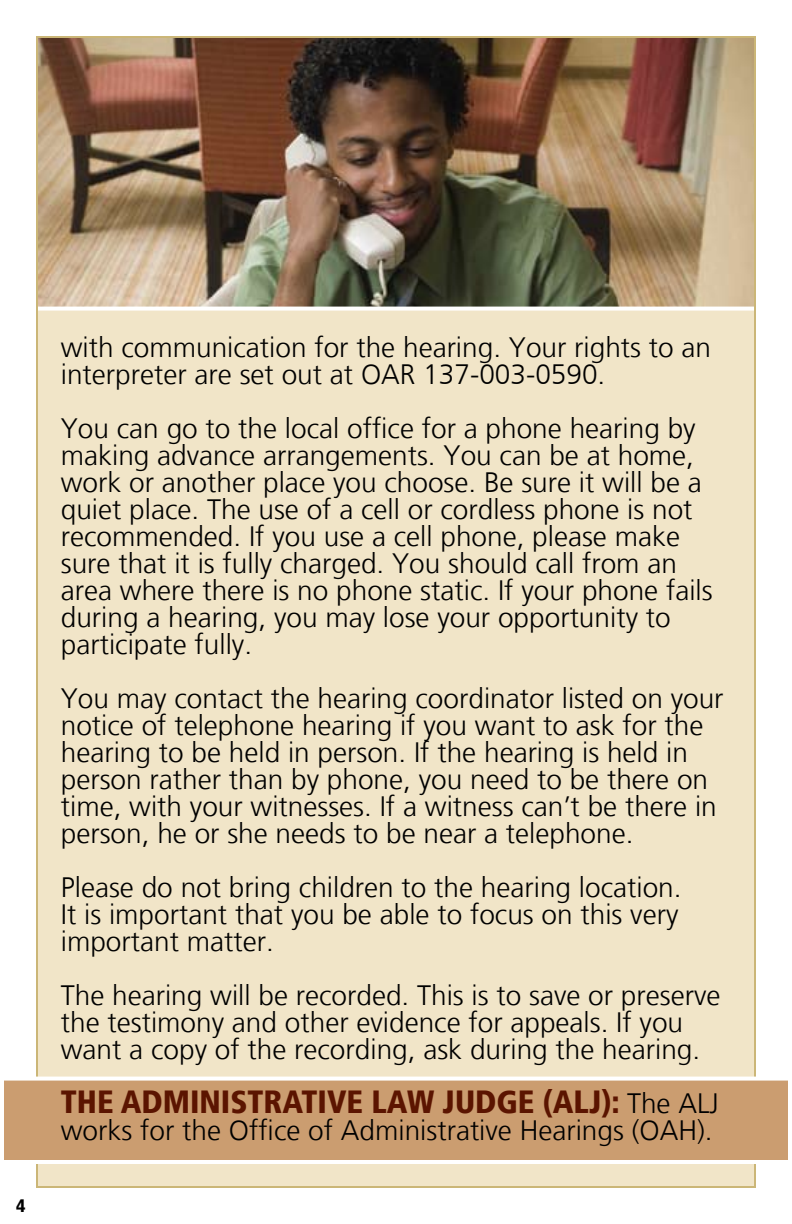
<style>
.page{position:relative;width:792px;height:1224px;background:#fff}
.page>*{position:absolute;margin:0;border:0;box-sizing:border-box;transform-origin:0 0}
.t1{font:900 condensed 32px "Frutiger LT";color:#5b1400}
.t2{font:300 28px/27px "Frutiger LT";color:#000}
.t3{font:900 condensed 18px "Frutiger LT";color:#000}
.s1{font-weight:300;font-stretch:normal;font-size:28px;color:#000}
</style>
<div class="page">
<div style="left:37px;top:37px;width:718px;height:1150px;background:#f1e5c8"></div>
<img style="left:39px;top:39px;width:714px;height:272px">
<div style="left:2px;top:1079px;width:788px;height:83px;background:#cb9d70"></div>
<div style="left:0;top:1077px;width:792px;height:87px;border:4px solid #fff"></div>
<p class="t3" style="left:16px;top:1194px;width:11px">4</p>
<p class="t2" style="left:61px;top:334px;width:652px">with communication for the hearing. Your rights to an interpreter are set out at OAR 137-003-0590.</p>
<p class="t2" style="left:61px;top:415px;width:653px">You can go to the local office for a phone hearing by making advance arrangements. You can be at home, work or another place you choose. Be sure it will be a quiet place. The use of a cell or cordless phone is not recommended. If you use a cell phone, please make sure that it is fully charged. You should call from an area where there is no phone static. If your phone fails during a hearing, you may lose your opportunity to participate fully.</p>
<p class="t2" style="left:61px;top:685px;width:664px">You may contact the hearing coordinator listed on your notice of telephone hearing if you want to ask for the hearing to be held in person. If the hearing is held in person rather than by phone, you need to be there on time, with your witnesses. If a witness can’t be there in person, he or she needs to be near a telephone.</p>
<p class="t2" style="left:61px;top:874px;width:622px;text-align:justify">Please do not bring children to the hearing location.<br>It is important that you be able to focus on this very important matter.</p>
<p class="t2" style="left:61px;top:982px;width:661px">The hearing will be recorded. This is to save or preserve the testimony and other evidence for appeals. If you want a copy of the recording, ask during the hearing.</p>
<p class="t1" style="left:61px;top:1083px;width:659px">THE ADMINISTRATIVE LAW JUDGE (ALJ): <span class="s1">The ALJ</span></p>
<p class="t2" style="left:61px;top:1117px;width:653px">works for the Office of Administrative Hearings (OAH).</p>
</div>
